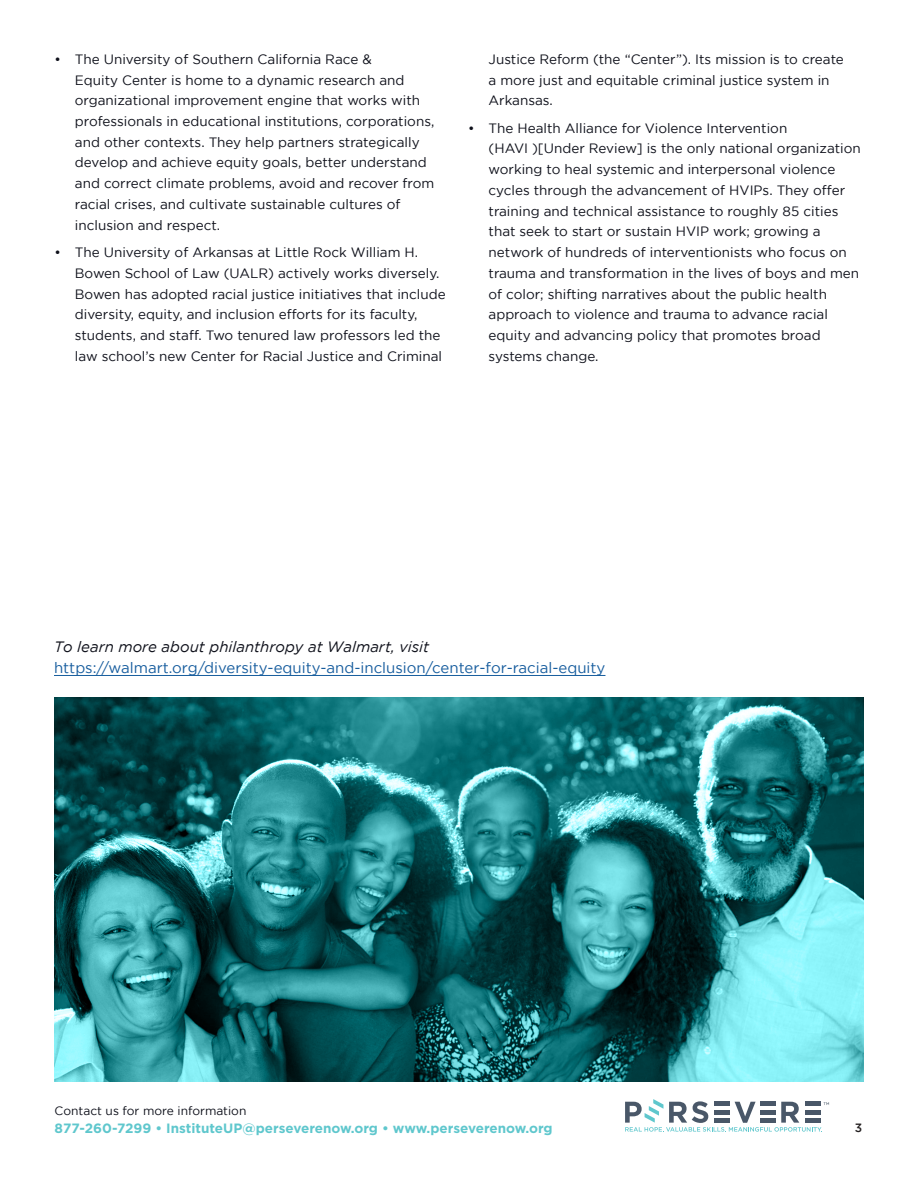
<style>
.page{position:relative;width:918px;height:1188px;background:#fff}
.page>*{position:absolute;margin:0;border:0;box-sizing:border-box;transform-origin:0 0}
.Main_P{font:15px/21px "Gotham";color:#175d9e}
.t1{font:13.5px/20.7px "Gotham";color:#0e101a}
.t2{font:700 13.5px "Gotham";color:#5fc7cd}
.t3{font:12px "Gotham";color:#0e101a}
.t4{font:500 12px "Gotham";color:#231f20}
.s1{font-style:italic;color:#0e101a}
</style>
<div class="page">
<svg style="left:625px;top:1099px;width:204px;height:33px"></svg>
<img style="left:54px;top:697px;width:810px;height:384px">
<hr style="left:54px;top:675px;width:551px;height:1px;background:#175d9e">
<p class="t1" style="left:75px;top:49px;width:361px;text-indent:-20px">• The University of Southern California Race &amp;<br>Equity Center is home to a dynamic research and organizational improvement engine that works with professionals in educational institutions, corporations, and other contexts. They help partners strategically develop and achieve equity goals, better understand and correct climate problems, avoid and recover from racial crises, and cultivate sustainable cultures of inclusion and respect.</p>
<p class="t1" style="left:75px;top:242px;width:372px;text-indent:-20px">• The University of Arkansas at Little Rock William H.<br>Bowen School of Law (UALR) actively works diversely.<br>Bowen has adopted racial justice initiatives that include diversity, equity, and inclusion efforts for its faculty, students, and staff. Two tenured law professors led the law school’s new Center for Racial Justice and Criminal</p>
<p class="t1" style="left:489px;top:49px;width:357px">Justice Reform (the “Center”). Its mission is to create a more just and equitable criminal justice system in<br>Arkansas.</p>
<p class="t1" style="left:489px;top:117px;width:374px;text-indent:-20px">• The Health Alliance for Violence Intervention<br>(HAVI )[Under Review] is the only national organization working to heal systemic and interpersonal violence cycles through the advancement of HVIPs. They offer training and technical assistance to roughly 85 cities that seek to start or sustain HVIP work; growing a network of hundreds of interventionists who focus on trauma and transformation in the lives of boys and men of color; shifting narratives about the public health approach to violence and trauma to advance racial equity and advancing policy that promotes broad systems change.</p>
<p class="Main_P" style="left:54px;top:636px;width:553px"><span class="s1">To learn more about philanthropy at Walmart, visit </span>https://walmart.org/diversity-equity-and-inclusion/center-for-racial-equity</p>
<p class="t3" style="left:55px;top:1104px;width:193px">Contact us for more information</p>
<p class="t2" style="left:55px;top:1120px;width:500px">877-260-7299 • InstituteUP@perseverenow.org • www.perseverenow.org</p>
<p class="t4" style="left:855px;top:1121px;width:9px">3</p>
</div>
